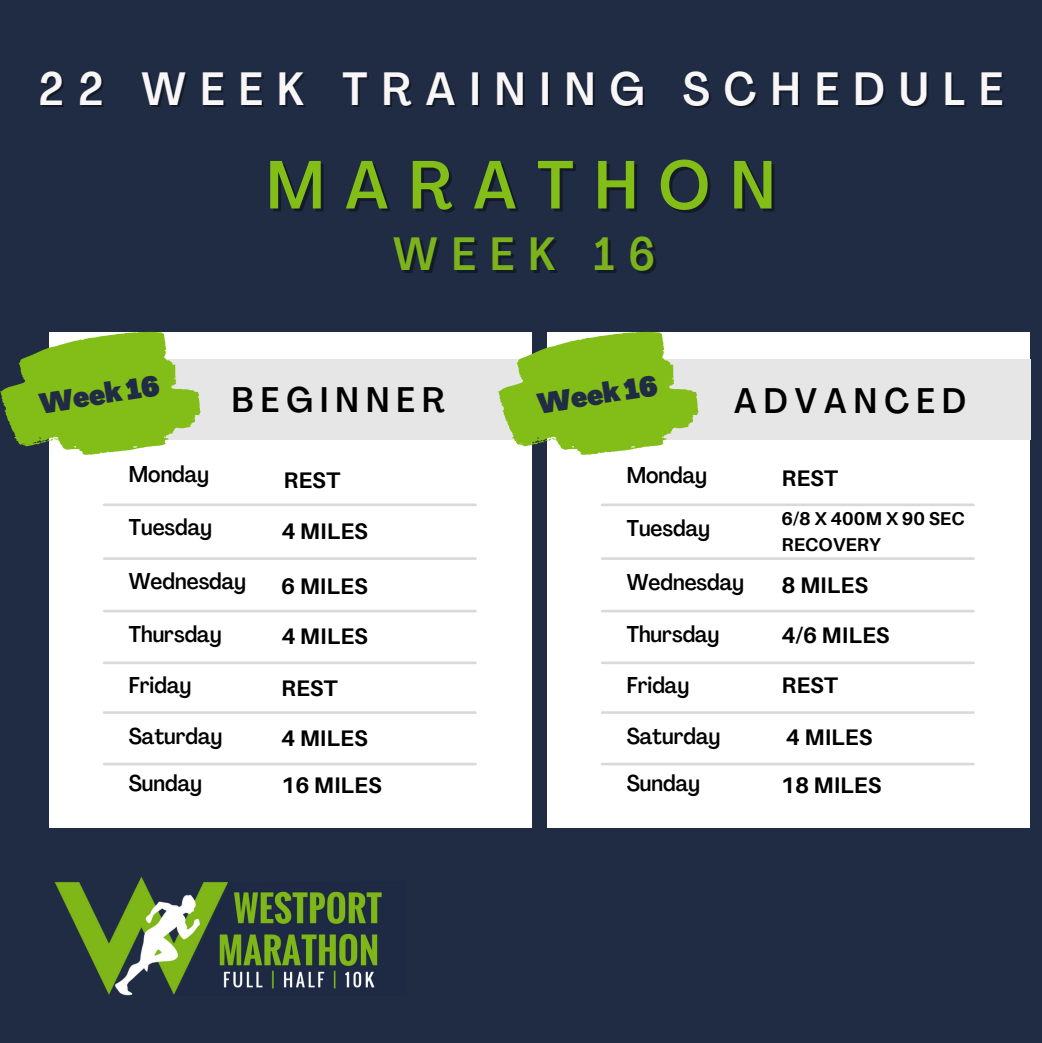
<style>
.page{position:relative;width:1042px;height:1043px;background:#fff}
.page>*{position:absolute;margin:0;border:0;box-sizing:border-box;transform-origin:0 0}
.t1{font:500 condensed 67.02px "Agrandir";letter-spacing:.31em;color:#83bd17}
.t2{font:500 condensed 46.02px "Agrandir";letter-spacing:.31em;color:#f8f6f6}
.t3{font:500 condensed 46.02px "Agrandir";letter-spacing:.31em;color:#7cb31c}
.t4{font:500 condensed 35px "Agrandir";letter-spacing:.205em;color:#000}
.t5{font:900 condensed 28.18px "Agrandir";color:#202c44}
.t6{font:500 condensed 22.57px/46.9px "Agrandir";color:#000}
.t7{font:700 22.57px/46.2px "Aileron";color:#000}
.t8{font:700 18.55px/25.9px "Aileron";color:#000}
</style>
<div class="page">
<div style="left:0;top:0;width:1041px;height:1041px;background:#202c44"></div>
<img style="left:54px;top:876px;width:328px;height:120px">
<div style="left:49px;top:332px;width:482px;height:495px;background:#fff"></div>
<hr style="left:104px;top:503px;width:371px;height:3px;background:#d9d9d9">
<hr style="left:104px;top:557px;width:371px;height:2px;background:#d9d9d9">
<hr style="left:104px;top:609px;width:371px;height:3px;background:#d9d9d9">
<hr style="left:104px;top:661px;width:371px;height:3px;background:#d9d9d9">
<hr style="left:104px;top:711px;width:371px;height:2px;background:#d9d9d9">
<hr style="left:104px;top:762px;width:371px;height:3px;background:#d9d9d9">
<div style="left:129px;top:359px;width:403px;height:80px;background:#e6e6e6"></div>
<svg style="left:0;top:332px;width:201px;height:123px"></svg>
<div style="left:547px;top:332px;width:482px;height:495px;background:#fff"></div>
<hr style="left:602px;top:503px;width:371px;height:3px;background:#d9d9d9">
<hr style="left:602px;top:557px;width:371px;height:2px;background:#d9d9d9">
<hr style="left:602px;top:609px;width:371px;height:3px;background:#d9d9d9">
<hr style="left:602px;top:661px;width:371px;height:3px;background:#d9d9d9">
<hr style="left:602px;top:711px;width:371px;height:2px;background:#d9d9d9">
<hr style="left:602px;top:762px;width:371px;height:3px;background:#d9d9d9">
<div style="left:626px;top:359px;width:403px;height:80px;background:#e6e6e6"></div>
<svg style="left:498px;top:332px;width:200px;height:123px"></svg>
<h2 class="t2" style="left:38px;top:71px;width:965px">22 WEEK TRAINING SCHEDULE</h2>
<h1 class="t1" style="left:266px;top:158px;width:510px">MARATHON</h1>
<h2 class="t3" style="left:393px;top:235px;width:263px">WEEK 16</h2>
<p class="t5" style="left:38px;top:393px;width:123px;rotate:-9deg">Week16</p>
<h3 class="t4" style="left:232px;top:385px;width:214px">BEGINNER</h3>
<p class="t6" style="left:129px;top:452px;width:82px">Monday</p>
<p class="t6" style="left:129px;top:505px;width:85px">Tuesday</p>
<p class="t6" style="left:129px;top:559px;width:119px">Wednesday</p>
<p class="t6" style="left:129px;top:612px;width:94px">Thursday</p>
<p class="t6" style="left:129px;top:664px;width:64px">Friday</p>
<p class="t6" style="left:129px;top:714px;width:95px">Saturday<br>Sunday</p>
<p class="t7" style="left:283px;top:456px;width:58px">REST</p>
<p class="t7" style="left:281px;top:507px;width:88px">4 MILES</p>
<p class="t7" style="left:281px;top:562px;width:88px">6 MILES</p>
<p class="t7" style="left:281px;top:612px;width:88px">4 MILES</p>
<p class="t7" style="left:281px;top:664px;width:58px">REST</p>
<p class="t7" style="left:281px;top:714px;width:102px">4 MILES<br>16 MILES</p>
<p class="t5" style="left:535px;top:393px;width:123px;rotate:-9deg">Week16</p>
<h3 class="t4" style="left:734px;top:386px;width:233px">ADVANCED</h3>
<p class="t6" style="left:626px;top:454px;width:82px">Monday</p>
<p class="t6" style="left:626px;top:506px;width:85px">Tuesday</p>
<p class="t6" style="left:626px;top:561px;width:119px">Wednesday</p>
<p class="t6" style="left:626px;top:612px;width:94px">Thursday</p>
<p class="t6" style="left:626px;top:664px;width:64px">Friday</p>
<p class="t6" style="left:626px;top:714px;width:95px">Saturday<br>Sunday</p>
<p class="t7" style="left:781px;top:454px;width:58px">REST</p>
<p class="t8" style="left:781px;top:504px;width:184px">6/8 X 400M X 90 SEC<br>RECOVERY</p>
<p class="t7" style="left:781px;top:561px;width:88px">8 MILES</p>
<p class="t7" style="left:781px;top:611px;width:109px">4/6 MILES</p>
<p class="t7" style="left:781px;top:661px;width:58px">REST</p>
<p class="t7" style="left:780px;top:712px;width:102px;line-height:47.4px">4 MILES<br>18 MILES</p>
</div>
